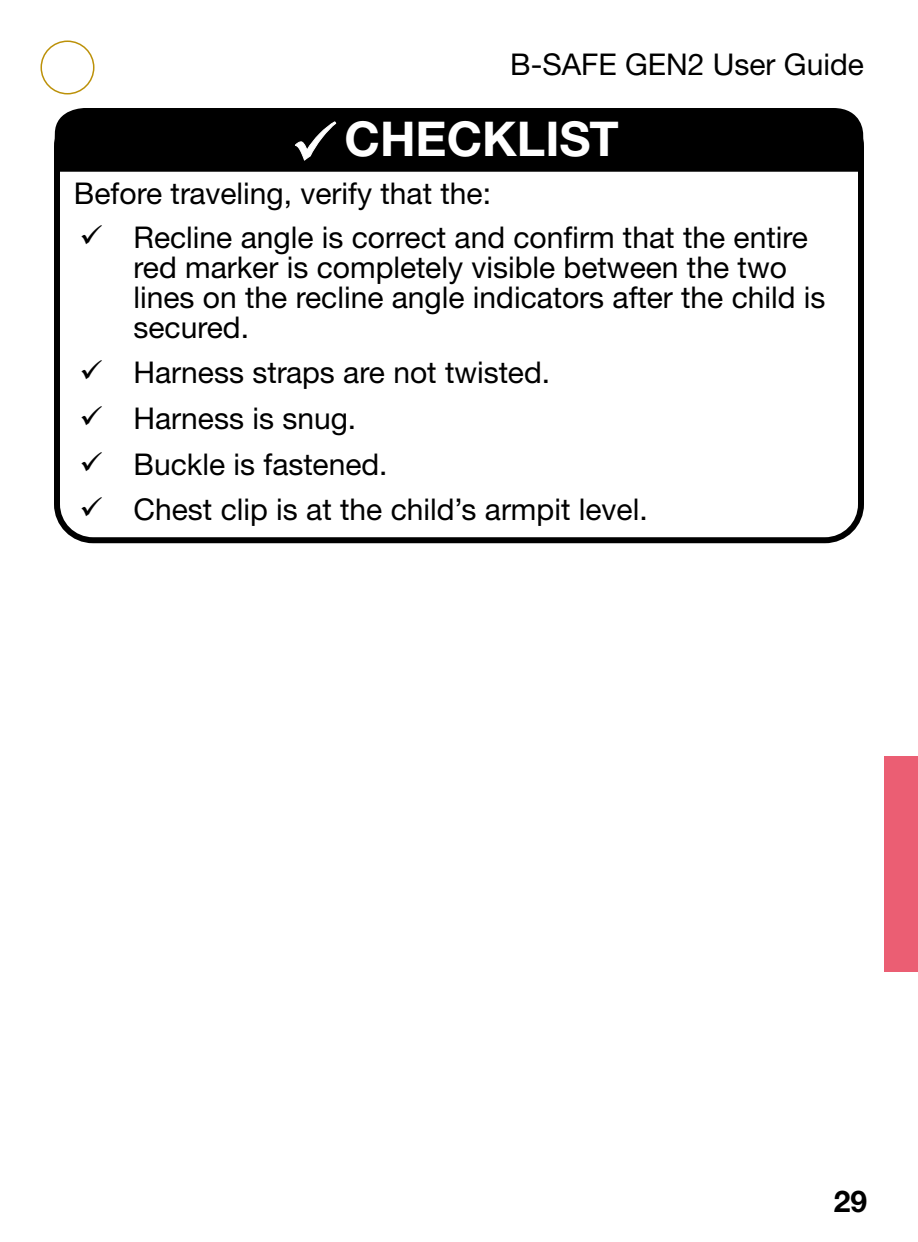
<style>
.page{position:relative;width:918px;height:1242px;background:#fff}
.page>*{position:absolute;margin:0;border:0;box-sizing:border-box;transform-origin:0 0}
.t1{font:700 48px "Helvetica Neue LTW1 G";color:#fff}
.t2{font:30px/45.6px "Helvetica Neue LTW1 G";color:#000}
.t3{font:700 30px "Helvetica Neue LTW1 G";color:#000}
</style>
<div class="page">
<div style="left:884px;top:756px;width:34px;height:216px;background:#eb5e73"></div>
<div style="left:40px;top:40px;width:54px;height:54px;border:2px solid #bc9109;border-radius:50%"></div>
<div style="left:54px;top:108px;width:810px;height:435px;border:6px solid #000;border-radius:36px"></div>
<svg style="left:54px;top:108px;width:810px;height:67px;background:#0f0f0f"></svg>
<svg style="left:294px;top:121px;width:43px;height:41px"></svg>
<p class="t2" style="left:510px;top:42px;width:355px">B-SAFE GEN2 User Guide</p>
<h1 class="t1" style="left:344px;top:109px;width:276px">CHECKLIST</h1>
<p class="t2" style="left:133px;top:172px;width:676px;line-height:43.5px;text-indent:-60px">Before traveling, verify that the:<br>Recline angle is correct and confirm that the entire</p>
<p class="t2" style="left:133px;top:252px;width:694px;line-height:30px">red marker is completely visible between the two lines on the recline angle indicators after the child is secured.</p>
<p class="t2" style="left:133px;top:350px;width:516px">Harness straps are not twisted.<br>Harness is snug.<br>Buckle is fastened.<br>Chest clip is at the child’s armpit level.</p>
<p class="t3" style="left:834px;top:1182px;width:35px">29</p>
</div>
